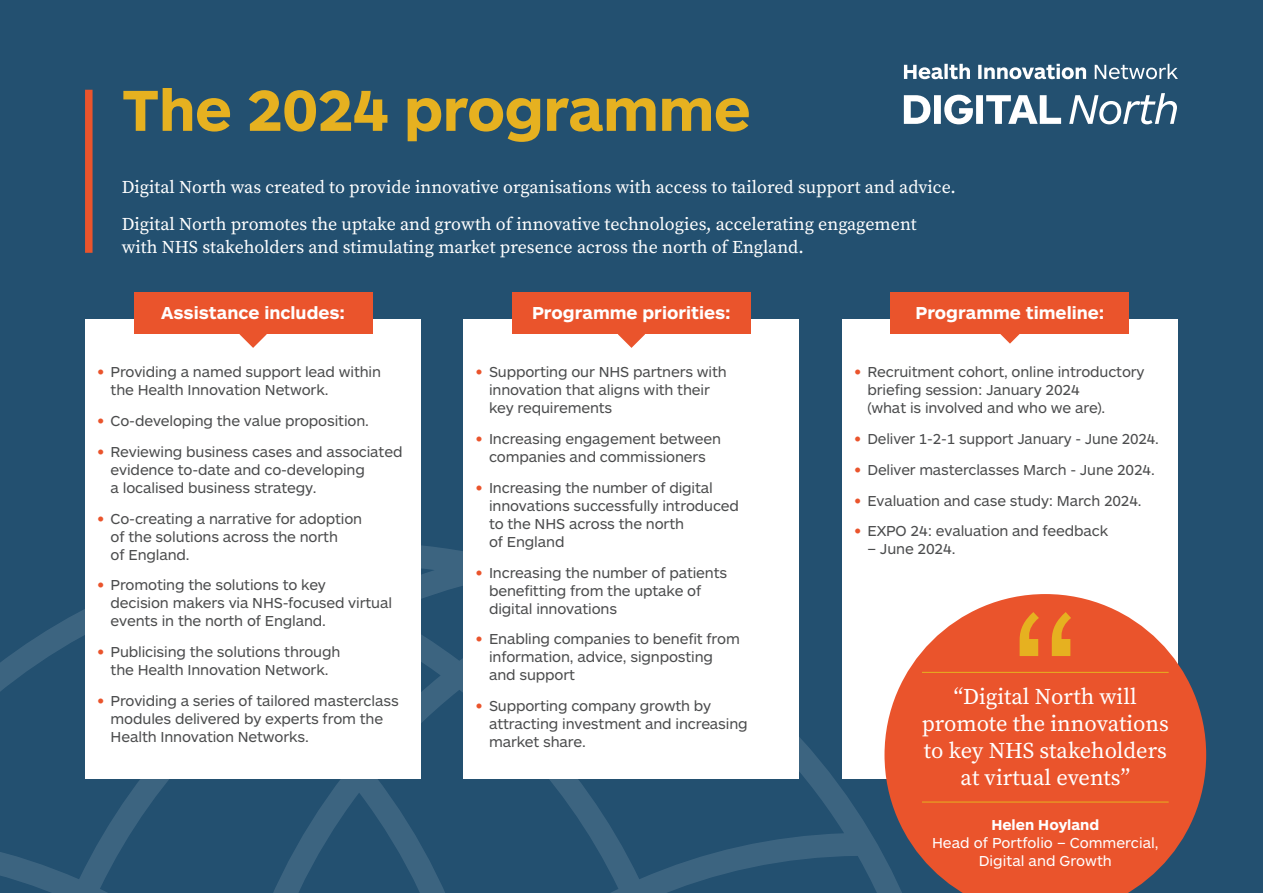
<style>
.page{position:relative;width:1263px;height:893px;background:#235070}
.page>*{position:absolute;margin:0;border:0;box-sizing:border-box;transform-origin:0 0}
.t1{font:700 60px "ARS Maquette";letter-spacing:-.01em;color:#e6b120}
.t2{font:22.5px/27px "Source Serif Pro";color:#fff;text-align:center}
.t3{font:18px/22.5px "Source Serif Pro";color:#fff}
.t4{font:700 18px "ARS Maquette";color:#fff}
.t5{font:15px/18px "ARS Maquette";letter-spacing:-.01em;color:#4b4c4d}
.t6{font:15px/18px "ARS Maquette";color:#fff;text-align:center}
.t7{font:700 15px "ARS Maquette";color:#fff}
.s1{font-weight:700;color:#ea542c}
</style>
<div class="page">
<svg style="left:0;top:545px;width:884px;height:348px"></svg>
<div style="left:85px;top:90px;width:8px;height:163px;background:#ea542c"></div>
<svg style="left:904px;top:95px;width:157px;height:29px"></svg>
<svg style="left:1069px;top:93px;width:108px;height:31px"></svg>
<svg style="left:904px;top:64px;width:66px;height:15px"></svg>
<svg style="left:978px;top:64px;width:108px;height:15px"></svg>
<svg style="left:1095px;top:64px;width:83px;height:15px"></svg>
<div style="left:85px;top:319px;width:336px;height:459px;background:#fff"></div>
<div style="left:463px;top:319px;width:336px;height:459px;background:#fff"></div>
<div style="left:134px;top:292px;width:238px;height:42px;background:#ea542c"></div>
<svg style="left:239px;top:334px;width:28px;height:14px"></svg>
<div style="left:512px;top:292px;width:238px;height:42px;background:#ea542c"></div>
<svg style="left:618px;top:334px;width:27px;height:14px"></svg>
<div style="left:842px;top:319px;width:336px;height:459px;background:#fff"></div>
<div style="left:891px;top:292px;width:238px;height:42px;background:#ea542c"></div>
<svg style="left:1000px;top:334px;width:20px;height:10px"></svg>
<svg style="left:884px;top:594px;width:322px;height:299px;fill:#ea542c"></svg>
<hr style="left:922px;top:672px;width:247px;height:1px;background:#e6b120">
<svg style="left:1019px;top:612px;width:52px;height:44px;background:#e88026"></svg>
<hr style="left:922px;top:802px;width:247px;height:1px;background:#e6b120">
<p class="t1" style="left:122px;top:71px;width:630px">The 2024 programme</p>
<p class="t3" style="left:122px;top:175px;width:835px">Digital North was created to provide innovative organisations with access to tailored support and advice.</p>
<p class="t3" style="left:122px;top:213px;width:796px">Digital North promotes the uptake and growth of innovative technologies, accelerating engagement with NHS stakeholders and stimulating market presence across the north of England.</p>
<p class="t4" style="left:161px;top:301px;width:186px">Assistance includes:</p>
<p class="t4" style="left:532px;top:301px;width:200px">Programme priorities:</p>
<p class="t5" style="left:111px;top:362px;width:272px;text-indent:-13px"><span class="s1">•</span> Providing a named support lead within the Health Innovation Network.</p>
<p class="t5" style="left:98px;top:411px;width:273px"><span class="s1">•</span> Co-developing the value proposition.</p>
<p class="t5" style="left:111px;top:442px;width:293px;text-indent:-13px"><span class="s1">•</span> Reviewing business cases and associated evidence to-date and co-developing<br>a localised business strategy.</p>
<p class="t5" style="left:111px;top:509px;width:253px;text-indent:-13px"><span class="s1">•</span> Co-creating a narrative for adoption of the solutions across the north<br>of England.</p>
<p class="t5" style="left:111px;top:575px;width:283px;text-indent:-13px"><span class="s1">•</span> Promoting the solutions to key<br>decision makers via NHS-focused virtual events in the north of England.</p>
<p class="t5" style="left:98px;top:642px;width:244px;text-align:center"><span class="s1">•</span> Publicising the solutions through the Health Innovation Network.</p>
<p class="t5" style="left:111px;top:691px;width:290px;text-indent:-13px"><span class="s1">•</span> Providing a series of tailored masterclass modules delivered by experts from the<br>Health Innovation Networks.</p>
<p class="t5" style="left:489px;top:362px;width:239px;text-indent:-13px"><span class="s1">•</span> Supporting our NHS partners with innovation that aligns with their key requirements</p>
<p class="t5" style="left:476px;top:429px;width:246px;text-align:center"><span class="s1">•</span> Increasing engagement between companies and commissioners</p>
<p class="t5" style="left:489px;top:478px;width:251px;text-indent:-13px"><span class="s1">•</span> Increasing the number of digital innovations successfully introduced to the NHS across the north<br>of England</p>
<p class="t5" style="left:489px;top:563px;width:240px;text-indent:-13px"><span class="s1">•</span> Increasing the number of patients benefitting from the uptake of digital innovations</p>
<p class="t5" style="left:489px;top:629px;width:252px;text-indent:-13px"><span class="s1">•</span> Enabling companies to benefit from information, advice, signposting and support</p>
<p class="t5" style="left:489px;top:696px;width:260px;text-indent:-13px"><span class="s1">•</span> Supporting company growth by attracting investment and increasing market share.</p>
<p class="t4" style="left:915px;top:301px;width:190px">Programme timeline:</p>
<p class="t5" style="left:867px;top:362px;width:279px;text-indent:-13px"><span class="s1">•</span> Recruitment cohort, online introductory briefing session: January 2024<br>(what is involved and who we are).</p>
<p class="t5" style="left:855px;top:429px;width:306px"><span class="s1">•</span> Deliver 1-2-1 support January - June 2024.</p>
<p class="t5" style="left:855px;top:460px;width:301px"><span class="s1">•</span> Deliver masterclasses March - June 2024.</p>
<p class="t5" style="left:855px;top:491px;width:288px"><span class="s1">•</span> Evaluation and case study: March 2024.</p>
<p class="t5" style="left:855px;top:521px;width:255px"><span class="s1">•</span> EXPO 24: evaluation and feedback</p>
<p class="t5" style="left:867px;top:539px;width:90px">– June 2024.</p>
<p class="t2" style="left:922px;top:683px;width:249px">“Digital North will promote the innovations to key NHS stakeholders at virtual events”</p>
<p class="t7" style="left:991px;top:815px;width:109px">Helen Hoyland</p>
<p class="t6" style="left:932px;top:833px;width:228px">Head of Portfolio – Commercial,<br>Digital and Growth</p>
</div>
